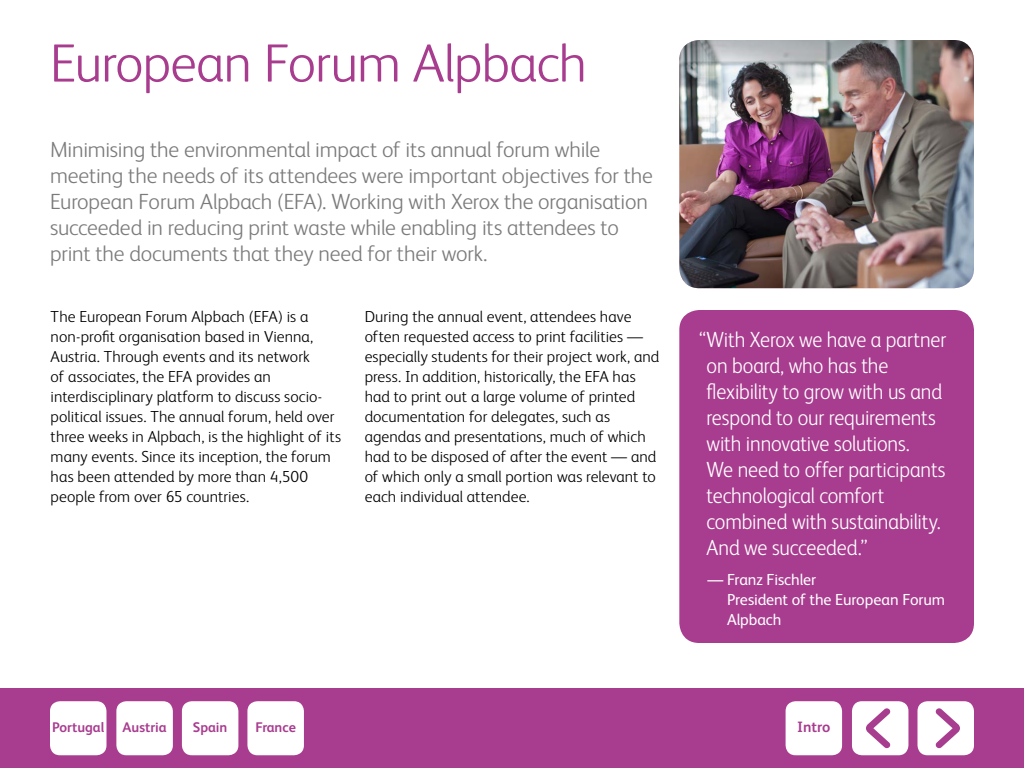
<style>
.page{position:relative;width:1024px;height:768px;background:#fff}
.page>*{position:absolute;margin:0;border:0;box-sizing:border-box;transform-origin:0 0}
.t1{font:300 54px "Xerox Sans";letter-spacing:-.015em;color:#a83c8f}
.t2{font:300 22px/26px "Xerox Sans";letter-spacing:-.005em;color:#7c7b7b}
.t3{font:300 22px/26px "Xerox Sans";letter-spacing:-.005em;color:#fff;scale:.93 1}
.t4{font:300 16px/20px "Xerox Sans";letter-spacing:.005em;color:#000}
.t5{font:16px/20px "Xerox Sans";letter-spacing:-.005em;color:#fff}
.t6{font:700 15px "Xerox Sans";letter-spacing:-.005em;color:#a83c8f}
.t7{font:700 14px "Xerox Sans";color:#a83c8f}
</style>
<div class="page">
<div style="left:0;top:688px;width:1024px;height:80px;background:#a83c8f"></div>
<div style="left:786px;top:701px;width:56px;height:54px;background:#fff;border-radius:10px"></div>
<div style="left:50px;top:701px;width:56px;height:54px;background:#fff;border-radius:10px"></div>
<div style="left:116px;top:701px;width:57px;height:54px;background:#fff;border-radius:10px"></div>
<div style="left:182px;top:701px;width:56px;height:54px;background:#fff;border-radius:10px"></div>
<div style="left:247px;top:701px;width:57px;height:54px;background:#fff;border-radius:10px"></div>
<div style="left:918px;top:701px;width:56px;height:54px;background:#fff;border-radius:10px"></div>
<svg style="left:935px;top:708px;width:25px;height:40px"></svg>
<div style="left:852px;top:701px;width:56px;height:54px;background:#fff;border-radius:10px"></div>
<svg style="left:866px;top:708px;width:25px;height:40px"></svg>
<div style="left:679px;top:310px;width:295px;height:333px;background:#a83c8f;border-radius:20px"></div>
<img style="left:679px;top:40px;width:295px;height:248px">
<h1 class="t1" style="left:50px;top:28px;width:538px">European Forum Alpbach</h1>
<p class="t2" style="left:50px;top:135px;width:604px">Minimising the environmental impact of its annual forum while meeting the needs of its attendees were important objectives for the European Forum Alpbach (EFA). Working with Xerox the organisation succeeded in reducing print waste while enabling its attendees to print the documents that they need for their work.</p>
<p class="t4" style="left:51px;top:306px;width:292px">The European Forum Alpbach (EFA) is a non-profit organisation based in Vienna, Austria. Through events and its network<br>of associates, the EFA provides an interdisciplinary platform to discuss socio&shy;political issues. The annual forum, held over three weeks in Alpbach, is the highlight of its many events. Since its inception, the forum has been attended by more than 4,500 people from over 65 countries.</p>
<p class="t4" style="left:365px;top:306px;width:296px">During the annual event, attendees have often requested access to print facilities — especially students for their project work, and press. In addition, historically, the EFA has had to print out a large volume of printed documentation for delegates, such as agendas and presentations, much of which had to be disposed of after the event — and of which only a small portion was relevant to each individual attendee.</p>
<p class="t3" style="left:707px;top:325px;width:259px;text-indent:-7px">“With Xerox we have a partner on board, who has the flexibility to grow with us and respond to our requirements with innovative solutions.<br>We need to offer participants technological comfort combined with sustainability.<br>And we succeeded.”</p>
<p class="t5" style="left:727px;top:569px;width:220px;text-indent:-20px">— Franz Fischler<br>President of the European Forum<br>Alpbach</p>
<p class="t7" style="left:52px;top:718px;width:53px">Portugal</p>
<p class="t7" style="left:123px;top:718px;width:46px">Austria</p>
<p class="t7" style="left:193px;top:718px;width:36px">Spain</p>
<p class="t7" style="left:255px;top:718px;width:42px">France</p>
<p class="t6" style="left:797px;top:716px;width:35px">Intro</p>
</div>
